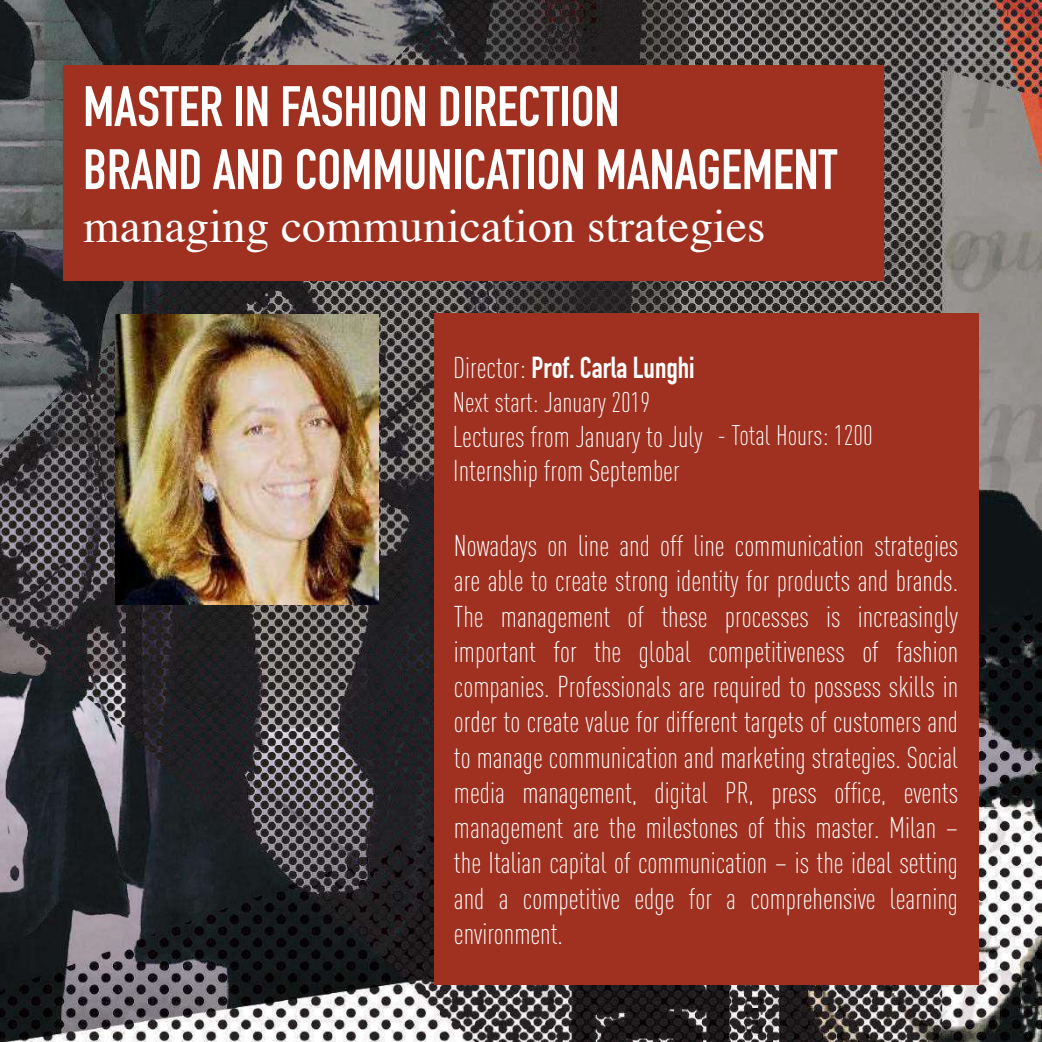
<style>
.page{position:relative;width:1042px;height:1042px;background:#fff}
.page>*{position:absolute;margin:0;border:0;box-sizing:border-box;transform-origin:0 0}
.t1{font:700 56px/63px "DIN Condensed";color:#fff}
.t2{font:47.25px "Times";color:#fff}
.t3{font:300 29.75px/35.2px "DIN Cond";color:#fff}
.t4{font:700 29.75px "DIN Condensed";color:#fff}
.t5{font:300 28px "DIN Cond";color:#fff}
.s1{font-family:"DIN Cond";font-weight:300}
</style>
<div class="page">
<img style="left:0;top:0;width:1041px;height:1042px">
<div style="left:434px;top:313px;width:545px;height:672px;background:#a03120"></div>
<div style="left:63px;top:65px;width:820px;height:216px;background:#a03120"></div>
<img style="left:115px;top:314px;width:263px;height:290px">
<h1 class="t1" style="left:83px;top:75px;width:755px">MASTER IN FASHION DIRECTION<br>BRAND AND COMMUNICATION MANAGEMENT</h1>
<h2 class="t2" style="left:83px;top:181px;width:684px">managing communication strategies</h2>
<p class="t4" style="left:453px;top:350px;width:243px"><span class="s1">Director:</span> Prof. Carla Lunghi</p>
<p class="t5" style="left:453px;top:386px;width:199px">Next start: January 2019</p>
<p class="t3" style="left:453px;top:419px;width:251px;line-height:34.1px">Lectures from January to July<br>Internship from September</p>
<p class="t5" style="left:717px;top:419px;width:157px">- Total Hours: 1200</p>
<p class="t3" style="left:454px;top:528px;width:506px;text-align:justify">Nowadays on line and off line communication strategies are able to create strong identity for products and brands.<br>The management of these processes is increasingly important for the global competitiveness of fashion companies. Professionals are required to possess skills in order to create value for different targets of customers and to manage communication and marketing strategies. Social media management, digital PR, press office, events management are the milestones of this master. Milan – the Italian capital of communication – is the ideal setting and a competitive edge for a comprehensive learning environment.</p>
</div>
